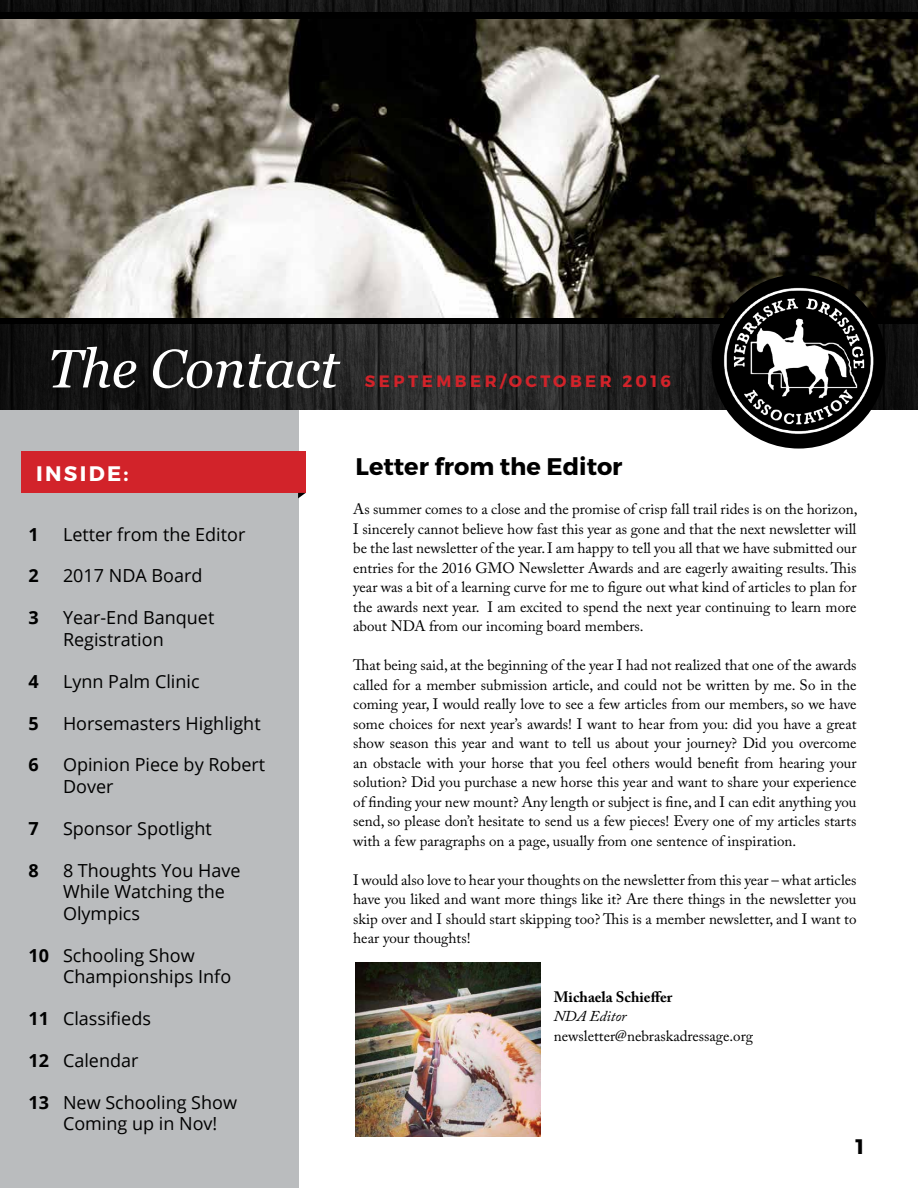
<style>
.page{position:relative;width:918px;height:1188px;background:#fff}
.page>*{position:absolute;margin:0;border:0;box-sizing:border-box;transform-origin:0 0}
.t1{font:italic 54px "Georgia";color:#fff}
.t2{font:700 24px "Montserrat";color:#000}
.t3{font:700 21px "Montserrat";letter-spacing:.11em;color:#fff}
.t4{font:700 21px "Montserrat";color:#000}
.t5{font:18px/21.6px "Open Sans";color:#000}
.t6{font:700 18px "Open Sans";color:#000}
.t7{font:700 16.5px "Montserrat";letter-spacing:.21em;color:#d2232a}
.t8{font:15px/19.5px "Adobe Caslon Pro";color:#000;text-align:justify}
.t9{font:700 15px "Adobe Caslon Pro";color:#000}
.t10{font:italic 15px "Adobe Caslon Pro";color:#000}
.s1{font-weight:700}
</style>
<div class="page">
<div style="left:0;top:408px;width:298px;height:780px;background:#babcbe"></div>
<div style="left:22px;top:451px;width:284px;height:42px;background:#d2232a"></div>
<img style="left:0;top:2px;width:918px;height:408px">
<svg style="left:298px;top:493px;width:8px;height:5px"></svg>
<img style="left:356px;top:963px;width:184px;height:174px">
<div style="left:0;top:13px;width:918px;height:311px;background:#000"></div>
<img style="left:1px;top:19px;width:917px;height:298px">
<div style="left:712px;top:274px;width:174px;height:175px;background:#000;border-radius:50%"></div>
<img style="left:723px;top:286px;width:152px;height:150px">
<h1 class="t1" style="left:48px;top:329px;width:292px">The Contact</h1>
<p class="t7" style="left:365px;top:371px;width:308px">SEPTEMBER/OCTOBER 2016</p>
<h3 class="t3" style="left:36px;top:461px;width:94px">INSIDE:</h3>
<p class="t6" style="left:28px;top:521px;width:12px">1</p>
<p class="t5" style="left:63px;top:523px;width:184px">Letter from the Editor</p>
<p class="t6" style="left:28px;top:563px;width:12px">2</p>
<p class="t5" style="left:63px;top:565px;width:141px">2017 NDA Board</p>
<p class="t6" style="left:28px;top:605px;width:12px">3</p>
<p class="t5" style="left:63px;top:606px;width:153px">Year-End Banquet<br>Registration</p>
<p class="t6" style="left:28px;top:668px;width:12px">4</p>
<p class="t5" style="left:63px;top:670px;width:138px">Lynn Palm Clinic</p>
<p class="t6" style="left:28px;top:710px;width:12px">5</p>
<p class="t5" style="left:63px;top:712px;width:199px">Horsemasters Highlight</p>
<p class="t6" style="left:28px;top:752px;width:12px">6</p>
<p class="t5" style="left:63px;top:754px;width:204px">Opinion Piece by Robert<br>Dover</p>
<p class="t6" style="left:28px;top:816px;width:12px">7</p>
<p class="t5" style="left:63px;top:817px;width:150px">Sponsor Spotlight</p>
<p class="t6" style="left:28px;top:857px;width:12px">8</p>
<p class="t5" style="left:63px;top:859px;width:179px">8 Thoughts You Have<br>While Watching the<br>Olympics</p>
<p class="t5" style="left:63px;top:944px;width:170px;text-indent:-35px"><span class="s1">10</span> Schooling Show<br>Championships Info</p>
<p class="t5" style="left:28px;top:1007px;width:124px"><span class="s1">11</span> Classifieds</p>
<p class="t5" style="left:28px;top:1049px;width:111px"><span class="s1">12</span> Calendar</p>
<p class="t5" style="left:63px;top:1091px;width:176px;text-indent:-35px"><span class="s1">13</span> New Schooling Show<br>Coming up in Nov!</p>
<h2 class="t2" style="left:356px;top:451px;width:268px">Letter from the Editor</h2>
<p class="t8" style="left:353px;top:499px;width:506px">As summer comes to a close and the promise of crisp fall trail rides is on the horizon, I sincerely cannot believe how fast this year as gone and that the next newsletter will be the last newsletter of the year. I am happy to tell you all that we have submitted our entries for the 2016 GMO Newsletter Awards and are eagerly awaiting results. This year was a bit of a learning curve for me to figure out what kind of articles to plan for the awards next year. I am excited to spend the next year continuing to learn more about NDA from our incoming board members.</p>
<p class="t8" style="left:353px;top:655px;width:505px">That being said, at the beginning of the year I had not realized that one of the awards called for a member submission article, and could not be written by me. So in the coming year, I would really love to see a few articles from our members, so we have some choices for next year’s awards! I want to hear from you: did you have a great show season this year and want to tell us about your journey? Did you overcome an obstacle with your horse that you feel others would benefit from hearing your solution? Did you purchase a new horse this year and want to share your experience of finding your new mount? Any length or subject is fine, and I can edit anything you send, so please don’t hesitate to send us a few pieces! Every one of my articles starts with a few paragraphs on a page, usually from one sentence of inspiration.</p>
<p class="t8" style="left:353px;top:870px;width:505px">I would also love to hear your thoughts on the newsletter from this year – what articles have you liked and want more things like it? Are there things in the newsletter you skip over and I should start skipping too? This is a member newsletter, and I want to hear your thoughts!</p>
<p class="t9" style="left:554px;top:988px;width:120px">Michaela Schieffer</p>
<p class="t10" style="left:554px;top:1007px;width:74px">NDA Editor</p>
<p class="t8" style="left:554px;top:1026px;width:201px">newsletter@nebraskadressage.org</p>
<h3 class="t4" style="left:855px;top:1134px;width:10px">1</h3>
</div>
